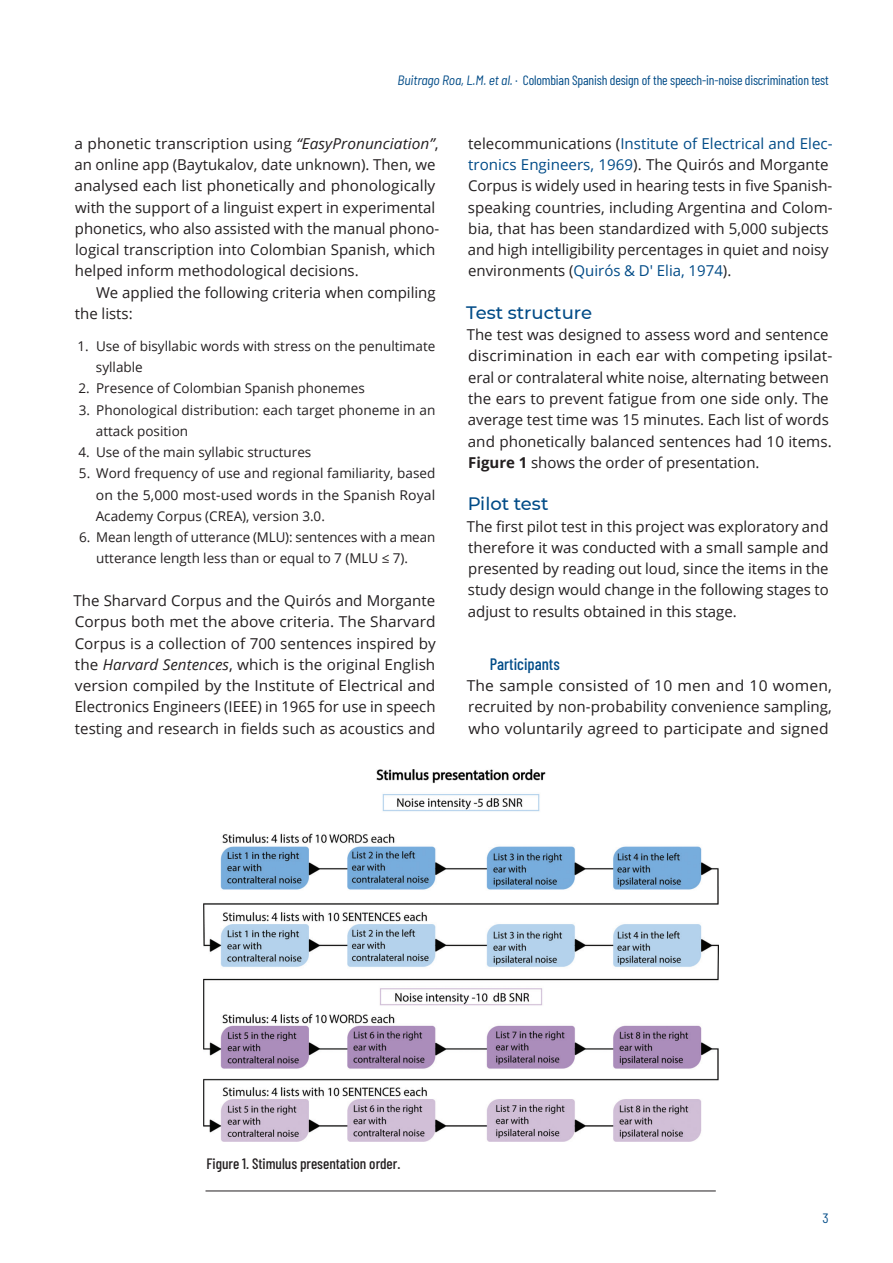
<style>
.page{position:relative;width:893px;height:1263px;background:#fff}
.page>*{position:absolute;margin:0;border:0;box-sizing:border-box;transform-origin:0 0}
.Titular_3{font:500 18px "Montserrat";color:#004b87}
.Titular_4{font:500 16.5px "Barlow Condensed";color:#004b87}
.P_-_1st{font:15px/21.3px "Open Sans";color:#231f20}
.P_-_1st-2{font:15px/21.3px "Open Sans";color:#231f20;text-align:justify;scale:1.04 1}
.Caption_-_rule_below{font:500 15px "Barlow Condensed";color:#231f20}
.t1{font:13.5px/21.3px "Open Sans";color:#231f20}
.t2{font:13.5px "Barlow Condensed";letter-spacing:-.01em;color:#004b87}
.t3{font:semi-condensed 13.5px "Barlow";color:#004b87}
.s1{font-family:"Barlow";font-style:italic;font-stretch:semi-condensed}
.s2{font-family:"Barlow";font-stretch:semi-condensed}
.s3{font-style:italic}
.s4{color:#004b87}
.s5{font-weight:700}
</style>
<div class="page">
<hr style="left:206px;top:1191px;width:510px;height:1px;background:#231f20">
<img style="left:203px;top:770px;width:515px;height:371px">
<p class="t2" style="left:398px;top:71px;width:433px"><span class="s1">Buitrago Roa, L.M. et al.</span> <span class="s2">·</span> Colombian Spanish design of the speech-in-noise discrimination test</p>
<p class="P_-_1st" style="left:74px;top:132px;width:366px">a phonetic transcription using <span class="s3">“EasyPronunciation”</span>, an online app (Baytukalov, date unknown). Then, we analysed each list phonetically and phonologically with the support of a linguist expert in experimental phonetics, who also assisted with the manual phono&shy;logical transcription into Colombian Spanish, which helped inform methodological decisions.</p>
<p class="P_-_1st" style="left:75px;top:281px;width:362px;text-indent:21px">We applied the following criteria when compiling the lists:</p>
<p class="t1" style="left:96px;top:335px;width:341px;text-indent:-18px">1. Use of bisyllabic words with stress on the penultimate syllable</p>
<p class="t1" style="left:78px;top:377px;width:288px">2. Presence of Colombian Spanish phonemes</p>
<p class="t1" style="left:96px;top:399px;width:341px;text-indent:-17px">3. Phonological distribution: each target phoneme in an attack position</p>
<p class="t1" style="left:78px;top:441px;width:234px">4. Use of the main syllabic structures</p>
<p class="t1" style="left:96px;top:462px;width:341px;text-align:justify;text-indent:-17px">5. Word frequency of use and regional familiarity, based on the 5,000 most-used words in the Spanish Royal Academy Corpus (CREA), version 3.0.</p>
<p class="t1" style="left:96px;top:526px;width:340px;text-indent:-17px">6. Mean length of utterance (MLU): sentences with a mean utterance length less than or equal to 7 (MLU ≤ 7).</p>
<p class="P_-_1st" style="left:73px;top:589px;width:364px;text-align:justify">The Sharvard Corpus and the Quirós and Morgante Corpus both met the above criteria. The Sharvard Corpus is a collection of 700 sentences inspired by the <span class="s3">Harvard Sentences</span>, which is the original English version compiled by the Institute of Electrical and Electronics Engineers (IEEE) in 1965 for use in speech testing and research in fields such as acoustics and</p>
<p class="P_-_1st" style="left:468px;top:132px;width:366px">telecommunications (<span class="s4">Institute of Electrical and Elec&shy;tronics Engineers, 1969</span>). The Quirós and Morgante Corpus is widely used in hearing tests in five Spanish&shy;speaking countries, including Argentina and Colom&shy;bia, that has been standardized with 5,000 subjects and high intelligibility percentages in quiet and noisy environments (<span class="s4">Quirós &amp; D' Elia, 1974</span>).</p>
<p class="Titular_3" style="left:466px;top:300px;width:127px">Test structure</p>
<p class="P_-_1st" style="left:467px;top:324px;width:367px">The test was designed to assess word and sentence discrimination in each ear with competing ipsilat&shy;eral or contralateral white noise, alternating between the ears to prevent fatigue from one side only. The average test time was 15 minutes. Each list of words and phonetically balanced sentences had 10 items.<br><span class="s5">Figure 1</span> shows the order of presentation.</p>
<p class="Titular_3" style="left:468px;top:491px;width:82px">Pilot test</p>
<p class="P_-_1st" style="left:467px;top:515px;width:363px;text-align:justify">The first pilot test in this project was exploratory and therefore it was conducted with a small sample and presented by reading out loud, since the items in the study design would change in the following stages to adjust to results obtained in this stage.</p>
<p class="Titular_4" style="left:490px;top:652px;width:72px">Participants</p>
<p class="P_-_1st-2" style="left:467px;top:674px;width:353px">The sample consisted of 10 men and 10 women, recruited by non-probability convenience sampling, who voluntarily agreed to participate and signed</p>
<p class="Caption_-_rule_below" style="left:206px;top:1153px;width:196px">Figure 1. Stimulus presentation order.</p>
<p class="t3" style="left:822px;top:1208px;width:8px">3</p>
</div>
